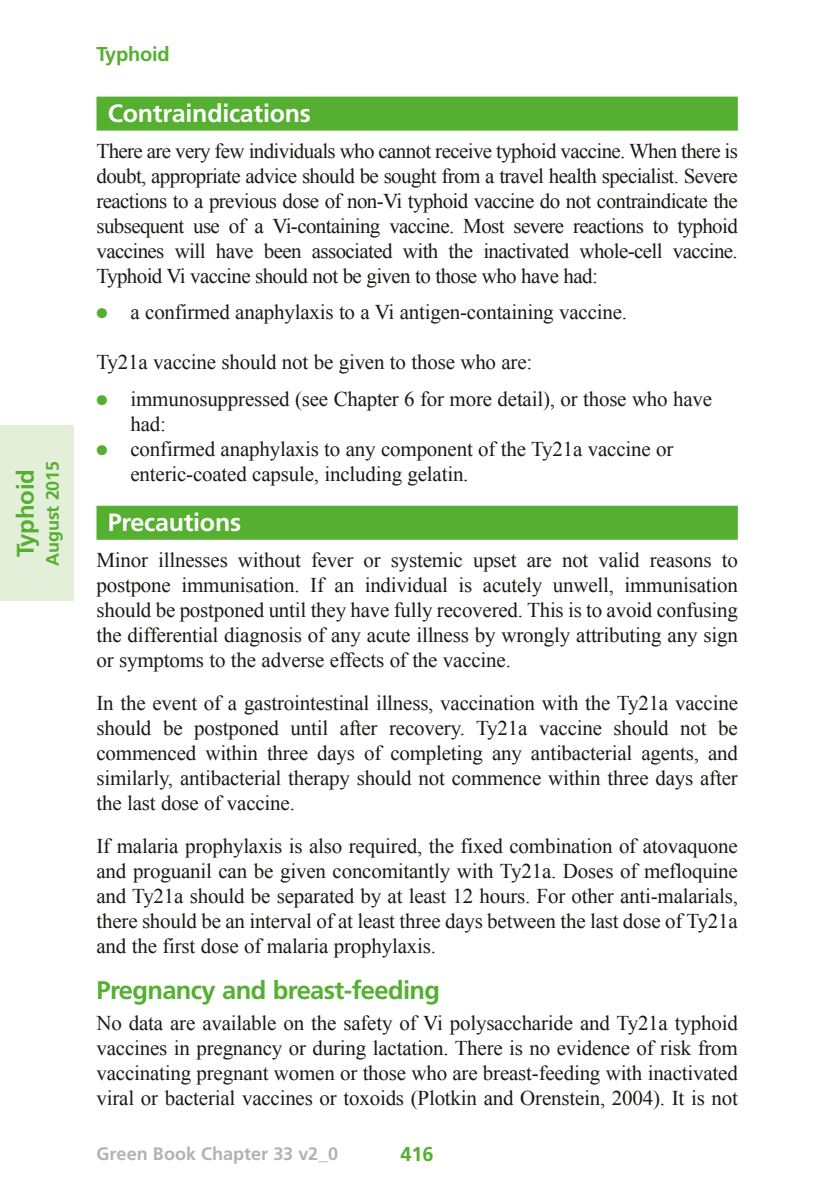
<style>
.page{position:relative;width:840px;height:1191px;background:#fff}
.page>*{position:absolute;margin:0;border:0;box-sizing:border-box;transform-origin:0 0}
.Head_B{font:700 25.6px "Frutiger";letter-spacing:-.025em;color:#55af30}
.Head_A{font:700 25px "Frutiger";letter-spacing:-.01em;color:#fff}
.t1{font:700 24px "Frutiger";letter-spacing:-.01em;color:#55af30}
.t2{font:21px/25px "Times New Roman";letter-spacing:-.01em;color:#1a1a18;text-align:justify}
.t3{font:700 20px "Frutiger";letter-spacing:-.01em;color:#55af30}
.t4{font:700 18px "Frutiger";color:#b1b2b3}
.t5{font:700 18px "Frutiger";letter-spacing:-.01em;color:#55af30}
.s1{color:#55af30}
</style>
<div class="page">
<div style="left:0;top:425px;width:74px;height:176px;background:#e4efd9"></div>
<div style="left:96px;top:97px;width:641px;height:34px;background:#55af30"></div>
<div style="left:96px;top:506px;width:641px;height:34px;background:#55af30"></div>
<p class="t1" style="left:11px;top:557px;width:89px;rotate:-90deg">Typhoid</p>
<p class="t5" style="left:42px;top:565px;width:106px;rotate:-90deg">August 2015</p>
<p class="t3" style="left:96px;top:42px;width:75px">Typhoid</p>
<p class="Head_A" style="left:108px;top:98px;width:204px">Contraindications</p>
<p class="t2" style="left:96px;top:138px;width:642px">There are very few individuals who cannot receive typhoid vaccine. When there is doubt, appropriate advice should be sought from a travel health specialist. Severe reactions to a previous dose of non-Vi typhoid vaccine do not contraindicate the subsequent use of a Vi-containing vaccine. Most severe reactions to typhoid vaccines will have been associated with the inactivated whole-cell vaccine.<br>Typhoid Vi vaccine should not be given to those who have had:</p>
<p class="t2" style="left:96px;top:299px;width:532px"><span class="s1">●</span> a confirmed anaphylaxis to a Vi antigen-containing vaccine.</p>
<p class="t2" style="left:96px;top:349px;width:437px">Ty21a vaccine should not be given to those who are:</p>
<p class="t2" style="left:130px;top:386px;width:583px;text-indent:-34px"><span class="s1">●</span> immunosuppressed (see Chapter 6 for more detail), or those who have had:</p>
<p class="t2" style="left:130px;top:436px;width:544px;text-indent:-34px"><span class="s1">●</span> confirmed anaphylaxis to any component of the Ty21a vaccine or enteric-coated capsule, including gelatin.</p>
<p class="Head_A" style="left:108px;top:507px;width:135px">Precautions</p>
<p class="t2" style="left:96px;top:547px;width:642px">Minor illnesses without fever or systemic upset are not valid reasons to postpone immunisation. If an individual is acutely unwell, immunisation should be postponed until they have fully recovered. This is to avoid confusing the differential diagnosis of any acute illness by wrongly attributing any sign or symptoms to the adverse effects of the vaccine.</p>
<p class="t2" style="left:96px;top:690px;width:642px">In the event of a gastrointestinal illness, vaccination with the Ty21a vaccine should be postponed until after recovery. Ty21a vaccine should not be commenced within three days of completing any antibacterial agents, and similarly, antibacterial therapy should not commence within three days after the last dose of vaccine.</p>
<p class="t2" style="left:96px;top:833px;width:642px">If malaria prophylaxis is also required, the fixed combination of atovaquone and proguanil can be given concomitantly with Ty21a. Doses of mefloquine and Ty21a should be separated by at least 12 hours. For other anti-malarials, there should be an interval of at least three days between the last dose of Ty21a and the first dose of malaria prophylaxis.</p>
<p class="Head_B" style="left:96px;top:975px;width:345px">Pregnancy and breast-feeding</p>
<p class="t2" style="left:96px;top:1010px;width:642px">No data are available on the safety of Vi polysaccharide and Ty21a typhoid vaccines in pregnancy or during lactation. There is no evidence of risk from vaccinating pregnant women or those who are breast-feeding with inactivated viral or bacterial vaccines or toxoids (Plotkin and Orenstein, 2004). It is not</p>
<p class="t4" style="left:96px;top:1142px;width:243px">Green Book Chapter 33 v2_0</p>
<p class="t3" style="left:400px;top:1142px;width:34px">416</p>
</div>
